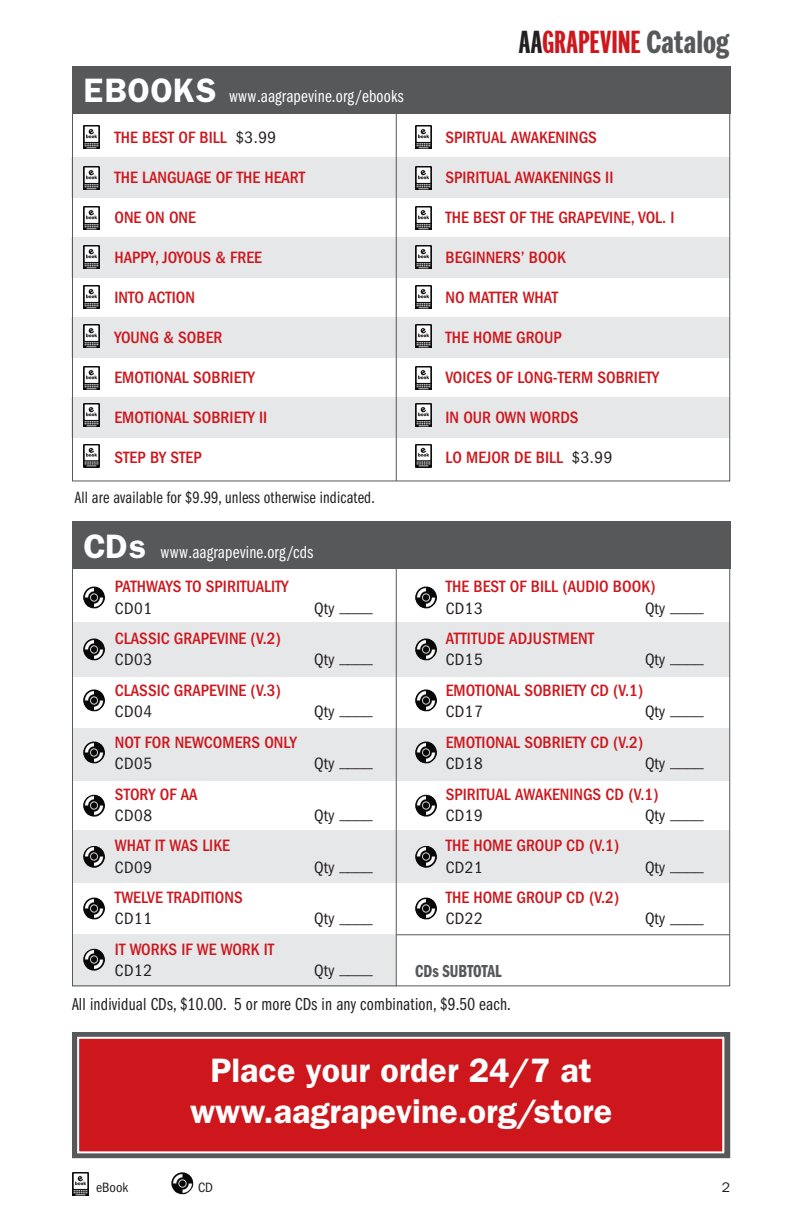
<style>
.page{position:relative;width:792px;height:1224px;background:#fff}
.page>*{position:absolute;margin:0;border:0;box-sizing:border-box;transform-origin:0 0}
.t1{font:600 34px/40.8px "ITC Franklin Gothic Std";color:#fff;text-align:center}
.t2{font:700 33.4px "Franklin Comp ITC Pro";letter-spacing:-.005em;color:#cd171d}
.t3{font:18px "ITC Franklin Gothic Std Bk Cp";letter-spacing:.01em;color:#231f20}
.t4{font:18px "ITC Franklin Gothic Std Bk Cp";letter-spacing:.01em;color:#fff}
.t5{font:18px "ITC Franklin Gothic Std Dm Cp";color:#57585a}
.table_text{font:condensed 17.4px "ITC Franklin Gothic Std";color:#231f20}
.demi_condensed_title{font:500 condensed 17px "ITC Franklin Gothic Std";color:#cd171d}
.table_text-2{font:condensed 17px "ITC Franklin Gothic Std";letter-spacing:.03em;color:#231f20}
.t6{font:17px "ITC Franklin Gothic Std Bk Cp";letter-spacing:.01em;color:#231f20}
.table_text-3{font:500 condensed 17px "ITC Franklin Gothic Std";color:#cd171d}
.t7{font:condensed 14px "ITC Franklin Gothic Std";color:#231f20}
.t8{font:14px "ITC Franklin Gothic Std";color:#231f20}
.s1{font-family:"ITC Franklin Gothic Std";font-weight:600;font-size:34px}
.s2{font-weight:400;color:#231f20}
.s3{color:#231f20}
.s4{font-family:"ITC Franklin Gothic Std Dm Cp";font-weight:400;color:#57585a}
</style>
<div class="page">
<div style="left:72px;top:522px;width:658px;height:47px;background:#57585a"></div>
<div style="left:72px;top:157px;width:657px;height:41px;background:#e6e7e9"></div>
<div style="left:72px;top:237px;width:657px;height:41px;background:#e6e7e9"></div>
<div style="left:72px;top:317px;width:657px;height:41px;background:#e6e7e9"></div>
<div style="left:72px;top:397px;width:657px;height:41px;background:#e6e7e9"></div>
<div style="left:72px;top:622px;width:658px;height:55px;background:#e6e7e9"></div>
<div style="left:72px;top:728px;width:657px;height:52px;background:#e6e7e9"></div>
<div style="left:72px;top:831px;width:658px;height:52px;background:#e6e7e9"></div>
<div style="left:72px;top:934px;width:324px;height:52px;background:#e6e7e9"></div>
<div style="left:72px;top:66px;width:658px;height:48px;background:#57585a"></div>
<hr style="left:396px;top:934px;width:334px;height:1px;background:#57585a">
<hr style="left:396px;top:114px;width:1px;height:367px;background:#57585a">
<hr style="left:396px;top:567px;width:1px;height:419px;background:#57585a">
<img style="left:83px;top:587px;width:22px;height:21px">
<img style="left:415px;top:587px;width:22px;height:21px">
<img style="left:83px;top:639px;width:22px;height:21px">
<img style="left:415px;top:639px;width:22px;height:21px">
<img style="left:83px;top:690px;width:22px;height:21px">
<img style="left:415px;top:690px;width:22px;height:21px">
<img style="left:83px;top:742px;width:22px;height:21px">
<img style="left:415px;top:742px;width:22px;height:21px">
<img style="left:83px;top:795px;width:22px;height:22px">
<img style="left:415px;top:795px;width:22px;height:22px">
<img style="left:83px;top:846px;width:22px;height:22px">
<img style="left:415px;top:846px;width:22px;height:22px">
<img style="left:83px;top:898px;width:22px;height:21px">
<img style="left:415px;top:898px;width:22px;height:21px">
<img style="left:83px;top:949px;width:22px;height:22px">
<img style="left:171px;top:1172px;width:22px;height:22px">
<img style="left:83px;top:126px;width:16px;height:23px">
<img style="left:415px;top:126px;width:16px;height:23px">
<img style="left:83px;top:167px;width:16px;height:23px">
<img style="left:415px;top:167px;width:16px;height:23px">
<img style="left:83px;top:206px;width:16px;height:23px">
<img style="left:415px;top:206px;width:16px;height:23px">
<img style="left:83px;top:286px;width:16px;height:23px">
<img style="left:83px;top:246px;width:16px;height:23px">
<img style="left:415px;top:286px;width:16px;height:23px">
<img style="left:415px;top:246px;width:16px;height:23px">
<img style="left:83px;top:325px;width:16px;height:23px">
<img style="left:415px;top:325px;width:16px;height:23px">
<img style="left:83px;top:366px;width:16px;height:23px">
<img style="left:83px;top:404px;width:16px;height:23px">
<img style="left:415px;top:366px;width:16px;height:23px">
<img style="left:415px;top:404px;width:16px;height:23px">
<img style="left:415px;top:444px;width:16px;height:23px">
<img style="left:83px;top:444px;width:16px;height:23px">
<img style="left:72px;top:1172px;width:16px;height:23px">
<div style="left:72px;top:1032px;width:658px;height:126px;border:6px solid #57585a"></div>
<div style="left:77px;top:1037px;width:647px;height:116px;background:#cd171d;border:2px solid #fff"></div>
<p class="t4" style="left:84px;top:87px;width:322px"><span class="s1">EBOOKS</span> www.aagrapevine.org/ebooks</p>
<p class="demi_condensed_title" style="left:114px;top:128px;width:163px">THE BEST OF BILL <span class="s2">$3.99</span></p>
<p class="demi_condensed_title" style="left:114px;top:168px;width:192px">THE LANGUAGE OF THE HEART</p>
<p class="demi_condensed_title" style="left:114px;top:208px;width:83px">ONE ON ONE</p>
<p class="table_text-3" style="left:114px;top:248px;width:149px">HAPPY, JOYOUS &amp; FREE</p>
<p class="demi_condensed_title" style="left:114px;top:288px;width:82px">INTO ACTION</p>
<p class="demi_condensed_title" style="left:114px;top:328px;width:110px">YOUNG &amp; SOBER</p>
<p class="demi_condensed_title" style="left:114px;top:368px;width:142px">EMOTIONAL SOBRIETY</p>
<p class="demi_condensed_title" style="left:114px;top:408px;width:154px">EMOTIONAL SOBRIETY II</p>
<p class="demi_condensed_title" style="left:114px;top:448px;width:89px">STEP BY STEP</p>
<p class="t6" style="left:75px;top:488px;width:301px">All are available for $9.99, unless otherwise indicated.</p>
<p class="t4" style="left:84px;top:542px;width:231px"><span class="s1">CDs</span> www.aagrapevine.org/cds</p>
<p class="demi_condensed_title" style="left:115px;top:577px;width:175px">PATHWAYS TO SPIRITUALITY</p>
<p class="table_text-2" style="left:115px;top:598px;width:39px">CD01</p>
<p class="table_text" style="left:314px;top:596px;width:60px"><sub>Qty</sub> ____</p>
<p class="demi_condensed_title" style="left:115px;top:629px;width:167px">CLASSIC GRAPEVINE (V.2)</p>
<p class="table_text-2" style="left:115px;top:650px;width:39px">CD03</p>
<p class="table_text" style="left:314px;top:648px;width:60px"><sub>Qty</sub> ____</p>
<p class="demi_condensed_title" style="left:115px;top:681px;width:167px">CLASSIC GRAPEVINE (V.3)</p>
<p class="table_text-2" style="left:115px;top:702px;width:39px">CD04</p>
<p class="table_text" style="left:314px;top:700px;width:60px"><sub>Qty</sub> ____</p>
<p class="demi_condensed_title" style="left:115px;top:733px;width:183px">NOT FOR NEWCOMERS ONLY</p>
<p class="table_text-2" style="left:115px;top:754px;width:39px">CD05</p>
<p class="table_text" style="left:314px;top:752px;width:60px"><sub>Qty</sub> ____</p>
<p class="demi_condensed_title" style="left:115px;top:784px;width:84px">STORY OF AA</p>
<p class="table_text-2" style="left:115px;top:806px;width:39px">CD08</p>
<p class="table_text" style="left:314px;top:803px;width:60px"><sub>Qty</sub> ____</p>
<p class="demi_condensed_title" style="left:115px;top:836px;width:116px">WHAT IT WAS LIKE</p>
<p class="table_text-2" style="left:115px;top:857px;width:39px">CD09</p>
<p class="table_text" style="left:314px;top:855px;width:60px"><sub>Qty</sub> ____</p>
<p class="demi_condensed_title" style="left:115px;top:888px;width:129px">TWELVE TRADITIONS</p>
<p class="table_text-2" style="left:115px;top:909px;width:39px">CD11</p>
<p class="table_text" style="left:314px;top:907px;width:60px"><sub>Qty</sub> ____</p>
<p class="demi_condensed_title" style="left:115px;top:940px;width:161px">IT WORKS IF WE WORK IT</p>
<p class="table_text-2" style="left:115px;top:961px;width:39px">CD12</p>
<p class="table_text" style="left:314px;top:959px;width:60px"><sub>Qty</sub> ____</p>
<p class="t2" style="left:519px;top:24px;width:212px"><span class="s3">AA</span>GRAPEVINE <span class="s4">Catalog</span></p>
<p class="demi_condensed_title" style="left:445px;top:128px;width:153px">SPIRTUAL AWAKENINGS</p>
<p class="demi_condensed_title" style="left:445px;top:168px;width:169px">SPIRITUAL AWAKENINGS II</p>
<p class="demi_condensed_title" style="left:445px;top:208px;width:231px">THE BEST OF THE GRAPEVINE, VOL. I</p>
<p class="demi_condensed_title" style="left:445px;top:248px;width:122px">BEGINNERS’ BOOK</p>
<p class="demi_condensed_title" style="left:445px;top:288px;width:114px">NO MATTER WHAT</p>
<p class="demi_condensed_title" style="left:445px;top:328px;width:118px">THE HOME GROUP</p>
<p class="demi_condensed_title" style="left:445px;top:368px;width:215px">VOICES OF LONG-TERM SOBRIETY</p>
<p class="demi_condensed_title" style="left:445px;top:408px;width:135px">IN OUR OWN WORDS</p>
<p class="demi_condensed_title" style="left:445px;top:448px;width:168px">LO MEJOR DE BILL <span class="s2">$3.99</span></p>
<p class="demi_condensed_title" style="left:446px;top:577px;width:211px">THE BEST OF BILL (AUDIO BOOK)</p>
<p class="table_text-2" style="left:446px;top:598px;width:39px">CD13</p>
<p class="table_text" style="left:645px;top:596px;width:60px"><sub>Qty</sub> ____</p>
<p class="demi_condensed_title" style="left:446px;top:629px;width:150px">ATTITUDE ADJUSTMENT</p>
<p class="table_text-2" style="left:446px;top:650px;width:39px">CD15</p>
<p class="table_text" style="left:645px;top:648px;width:60px"><sub>Qty</sub> ____</p>
<p class="demi_condensed_title" style="left:446px;top:681px;width:199px">EMOTIONAL SOBRIETY CD (V.1)</p>
<p class="table_text-2" style="left:446px;top:702px;width:39px">CD17</p>
<p class="table_text" style="left:645px;top:700px;width:60px"><sub>Qty</sub> ____</p>
<p class="demi_condensed_title" style="left:446px;top:733px;width:199px">EMOTIONAL SOBRIETY CD (V.2)</p>
<p class="table_text-2" style="left:446px;top:754px;width:39px">CD18</p>
<p class="table_text" style="left:645px;top:752px;width:60px"><sub>Qty</sub> ____</p>
<p class="demi_condensed_title" style="left:446px;top:784px;width:214px">SPIRITUAL AWAKENINGS CD (V.1)</p>
<p class="table_text-2" style="left:446px;top:806px;width:39px">CD19</p>
<p class="table_text" style="left:645px;top:803px;width:60px"><sub>Qty</sub> ____</p>
<p class="demi_condensed_title" style="left:446px;top:836px;width:175px">THE HOME GROUP CD (V.1)</p>
<p class="table_text-2" style="left:446px;top:857px;width:39px">CD21</p>
<p class="table_text" style="left:645px;top:855px;width:60px"><sub>Qty</sub> ____</p>
<p class="demi_condensed_title" style="left:446px;top:888px;width:175px">THE HOME GROUP CD (V.2)</p>
<p class="table_text-2" style="left:446px;top:909px;width:39px">CD22</p>
<p class="table_text" style="left:645px;top:907px;width:60px"><sub>Qty</sub> ____</p>
<p class="t5" style="left:415px;top:961px;width:88px">CDs SUBTOTAL</p>
<p class="t3" style="left:72px;top:994px;width:440px">All individual CDs, $10.00. 5 or more CDs in any combination, $9.50 each.</p>
<p class="t1" style="left:190px;top:1050px;width:423px">Place your order 24/7 at www.aagrapevine.org/store</p>
<p class="t7" style="left:96px;top:1180px;width:34px">eBook</p>
<p class="t7" style="left:198px;top:1180px;width:17px">CD</p>
<p class="t8" style="left:722px;top:1180px;width:10px">2</p>
</div>
